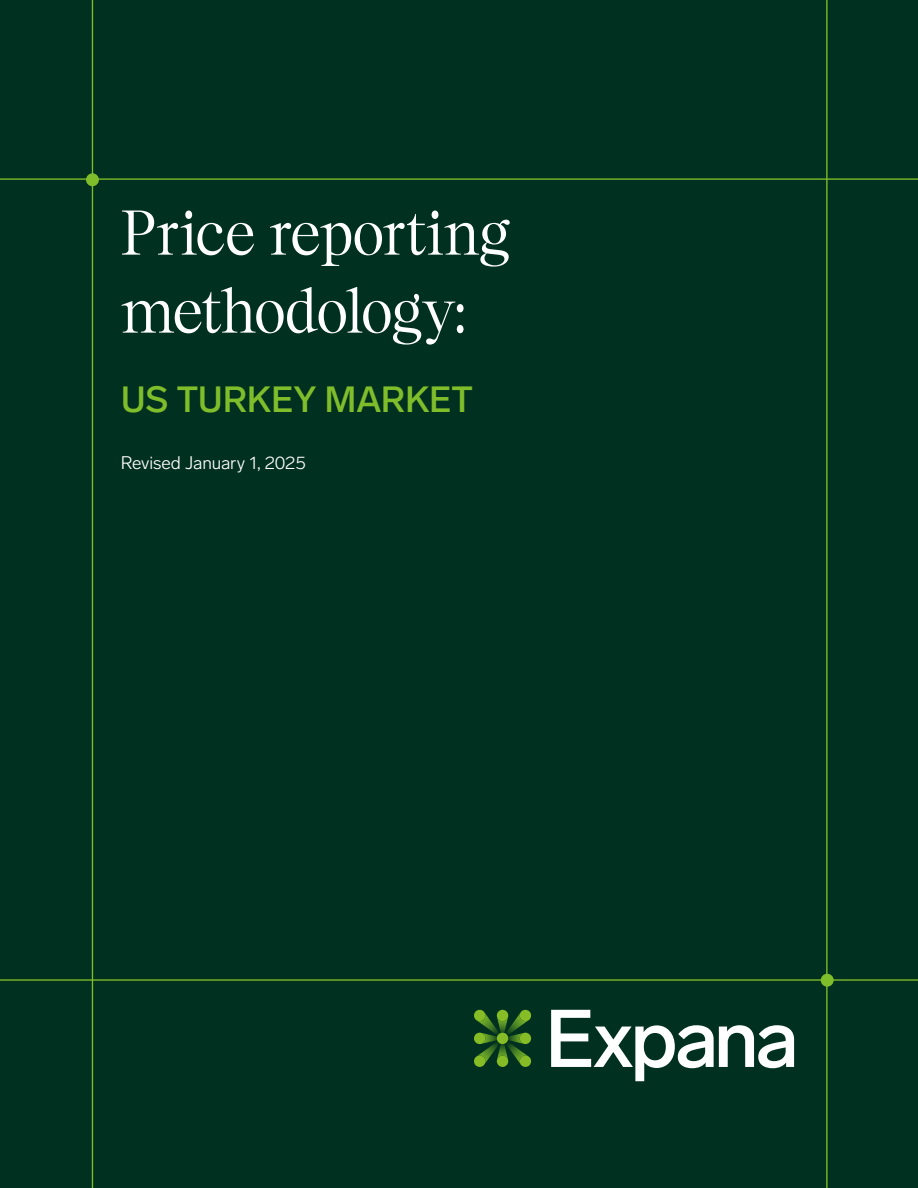
<style>
.page{position:relative;width:918px;height:1188px;background:#00301f}
.page>*{position:absolute;margin:0;border:0;box-sizing:border-box;transform-origin:0 0}
.t1{font:300 63px/78px "KH Giga";letter-spacing:-.015em;color:#fff}
.t2{font:500 36px "Lab Grotesque Expana";letter-spacing:-.01em;color:#7fbd2b}
.t3{font:300 18px "Lab Grotesque Expana";letter-spacing:-.005em;color:#fff}
</style>
<div class="page">
<hr style="left:0;top:178px;width:918px;height:2px;background:#7fbd2b">
<hr style="left:826px;top:0;width:2px;height:1188px;background:#7fbd2b">
<div style="left:86px;top:173px;width:13px;height:13px;background:#7fbd2b;border-radius:50%"></div>
<hr style="left:0;top:979px;width:918px;height:2px;background:#7fbd2b">
<div style="left:821px;top:974px;width:13px;height:13px;background:#7fbd2b;border-radius:50%"></div>
<hr style="left:92px;top:0;width:1px;height:1188px;background:#7fbd2b">
<svg style="left:551px;top:1010px;width:243px;height:71px"></svg>
<svg style="left:474px;top:1009px;width:58px;height:58px"></svg>
<p class="t1" style="left:121px;top:194px;width:391px">Price reporting methodology:</p>
<p class="t2" style="left:121px;top:375px;width:354px">US TURKEY MARKET</p>
<p class="t3" style="left:121px;top:451px;width:187px">Revised January 1, 2025</p>
</div>
